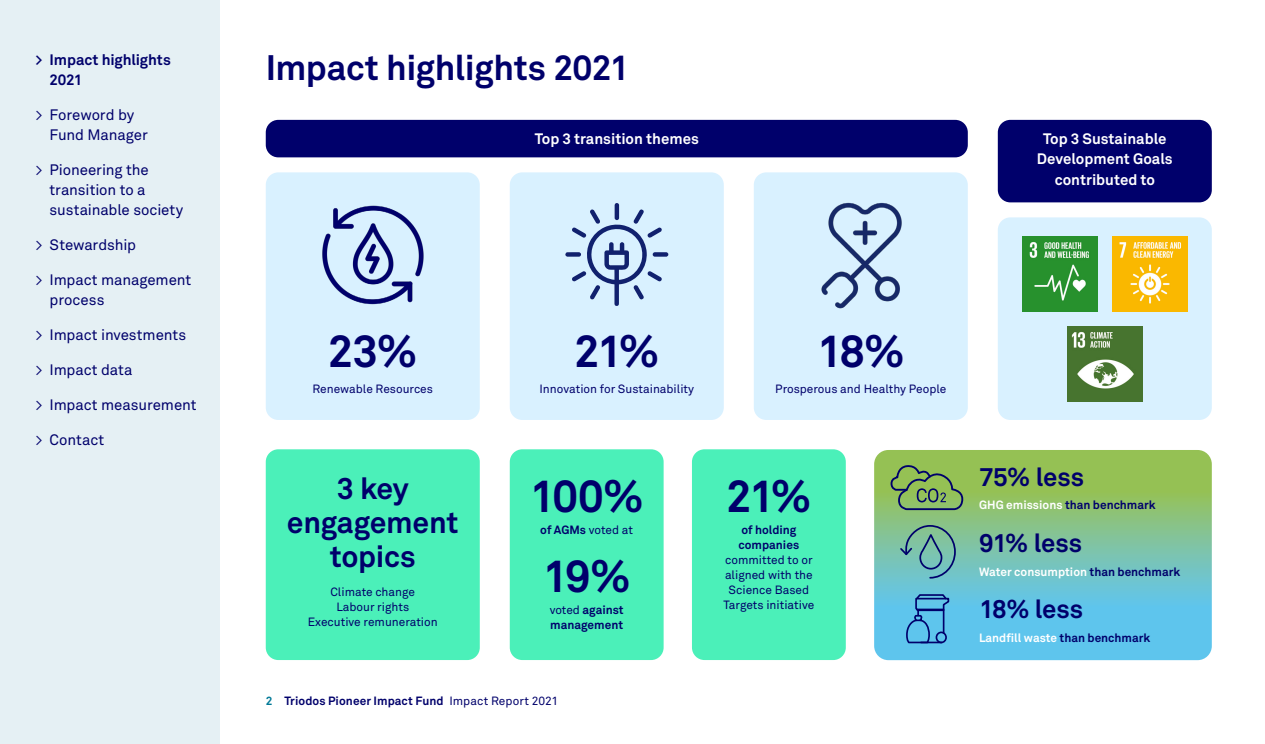
<style>
.page{position:relative;width:1265px;height:744px;background:#fff}
.page>*{position:absolute;margin:0;border:0;box-sizing:border-box;transform-origin:0 0}
.Impact_27_30{font:700 45px "Akkurat Pro";letter-spacing:-.065em;color:#00006b}
.Hoofkop{font:700 35px "Akkurat Pro";letter-spacing:-.015em;color:#00006b}
.Impact_27_30-2{font:700 30px/33.8px "Akkurat Pro";letter-spacing:-.01em;color:#00006b;text-align:center}
.Impact_27_30-3{font:700 25.62px "Akkurat Pro";letter-spacing:-.01em;color:#00006b}
.Hoofkop-2{font:15px/20px "Akkurat Pro";letter-spacing:-.005em;color:#00006b}
.Table_Regular_7_5{font:700 15px/20.6px "Akkurat Pro";color:#fff;text-align:center}
.Hoofkop-3{font:700 15px/20px "Akkurat Pro";letter-spacing:-.01em;color:#00006b}
.Table_Regular_7_5-2{font:11.88px/15px "Akkurat Pro";color:#00006b;text-align:center}
.Impact_Bold_9_5_12{font:700 11.88px "Akkurat Pro";color:#00006b}
.Impact_Bold_9_5_12-2{font:700 11.88px "Akkurat Pro";color:#fff}
.Table_Regular_7_5-3{font:700 11.88px/15px "Akkurat Pro";color:#00006b}
.s1{font-weight:700}
.s2{font-weight:400}
.s3{color:#fff}
.s4{color:#00006b}
.s5{color:#007997}
</style>
<div class="page">
<div style="left:0;top:0;width:220px;height:744px;background:#e5f0f4"></div>
<svg style="left:874px;top:450px;width:338px;height:210px;background:#79c3a9"></svg>
<div style="left:266px;top:120px;width:702px;height:37px;background:#00006b;border-radius:13px"></div>
<div style="left:998px;top:120px;width:214px;height:82px;background:#00006b;border-radius:13px"></div>
<div style="left:998px;top:217px;width:214px;height:203px;background:#d9f1ff;border-radius:13px"></div>
<div style="left:266px;top:172px;width:214px;height:248px;background:#d9f1ff;border-radius:13px"></div>
<div style="left:510px;top:172px;width:214px;height:248px;background:#d9f1ff;border-radius:13px"></div>
<div style="left:754px;top:172px;width:214px;height:248px;background:#d9f1ff;border-radius:13px"></div>
<div style="left:510px;top:449px;width:154px;height:211px;background:#4bf0b9;border-radius:13px"></div>
<div style="left:692px;top:449px;width:154px;height:211px;background:#4bf0b9;border-radius:13px"></div>
<div style="left:266px;top:449px;width:214px;height:211px;background:#4bf0b9;border-radius:13px"></div>
<img style="left:1022px;top:237px;width:75px;height:75px">
<img style="left:1112px;top:237px;width:75px;height:75px">
<img style="left:1067px;top:327px;width:75px;height:75px">
<img style="left:322px;top:205px;width:102px;height:100px">
<img style="left:821px;top:202px;width:81px;height:107px">
<svg style="left:565px;top:203px;width:103px;height:103px"></svg>
<svg style="left:905px;top:593px;width:45px;height:51px;background:#4b9bd0"></svg>
<svg style="left:899px;top:524px;width:58px;height:55px;background:#6daca3"></svg>
<svg style="left:890px;top:463px;width:74px;height:48px;background:#7ba25c"></svg>
<p class="Hoofkop-3" style="left:50px;top:50px;width:123px;text-indent:-14px">&gt; Impact highlights<br>2021</p>
<p class="Hoofkop-2" style="left:50px;top:105px;width:100px;text-indent:-14px">&gt; Foreword by<br>Fund Manager</p>
<p class="Hoofkop-2" style="left:50px;top:160px;width:135px;text-indent:-14px">&gt; Pioneering the transition to a sustainable society</p>
<p class="Hoofkop-2" style="left:35px;top:235px;width:102px">&gt; Stewardship</p>
<p class="Hoofkop-2" style="left:50px;top:270px;width:143px;text-indent:-14px">&gt; Impact management process</p>
<p class="Hoofkop-2" style="left:35px;top:325px;width:152px">&gt; Impact investments</p>
<p class="Hoofkop-2" style="left:35px;top:360px;width:99px">&gt; Impact data</p>
<p class="Hoofkop-2" style="left:35px;top:395px;width:163px">&gt; Impact measurement</p>
<p class="Hoofkop-2" style="left:35px;top:430px;width:70px">&gt; Contact</p>
<p class="Hoofkop" style="left:266px;top:46px;width:365px">Impact highlights 2021</p>
<p class="Impact_27_30" style="left:328px;top:324px;width:91px">23%</p>
<p class="Table_Regular_7_5-2" style="left:313px;top:381px;width:122px">Renewable Resources</p>
<p class="Impact_27_30-2" style="left:287px;top:472px;width:173px">3 key engagement topics</p>
<p class="Table_Regular_7_5-2" style="left:330px;top:584px;width:86px">Climate change</p>
<p class="Table_Regular_7_5-2" style="left:336px;top:599px;width:74px">Labour rights</p>
<p class="Table_Regular_7_5-2" style="left:308px;top:614px;width:132px">Executive remuneration</p>
<p class="Table_Regular_7_5" style="left:535px;top:128px;width:166px">Top 3 transition themes</p>
<p class="Table_Regular_7_5" style="left:1037px;top:128px;width:137px">Top 3 Sustainable<br>Development Goals contributed to</p>
<p class="Impact_27_30" style="left:574px;top:324px;width:87px">21%</p>
<p class="Table_Regular_7_5-2" style="left:540px;top:381px;width:156px">Innovation for Sustainability</p>
<p class="Impact_27_30" style="left:817px;top:324px;width:90px">18%</p>
<p class="Table_Regular_7_5-2" style="left:775px;top:381px;width:173px">Prosperous and Healthy People</p>
<p class="Impact_27_30" style="left:530px;top:468px;width:116px">100%</p>
<p class="Table_Regular_7_5-2" style="left:540px;top:523px;width:94px"><span class="s1">of AGMs</span> voted at</p>
<p class="Impact_27_30" style="left:543px;top:548px;width:90px">19%</p>
<p class="Table_Regular_7_5-3" style="left:550px;top:602px;width:76px"><span class="s2">voted</span> against management</p>
<p class="Impact_27_30" style="left:726px;top:468px;width:87px">21%</p>
<p class="Table_Regular_7_5-2" style="left:724px;top:523px;width:92px"><span class="s1">of holding companies </span>committed to or aligned with the<br>Science Based<br>Targets initiative</p>
<p class="Impact_27_30-3" style="left:979px;top:461px;width:107px">75% less</p>
<p class="Impact_Bold_9_5_12" style="left:979px;top:498px;width:178px"><span class="s3">GHG emissions</span> than benchmark</p>
<p class="Impact_27_30-3" style="left:979px;top:527px;width:105px">91% less</p>
<p class="Impact_Bold_9_5_12-2" style="left:979px;top:564px;width:203px">Water consumption <span class="s4">than benchmark</span></p>
<p class="Impact_27_30-3" style="left:979px;top:593px;width:106px">18% less</p>
<p class="Impact_Bold_9_5_12-2" style="left:979px;top:630px;width:173px">Landfill waste <span class="s4">than benchmark</span></p>
<p class="Impact_Bold_9_5_12" style="left:266px;top:693px;width:294px"><span class="s5">2</span> Triodos Pioneer Impact Fund <span class="s2">Impact Report 2021</span></p>
</div>
